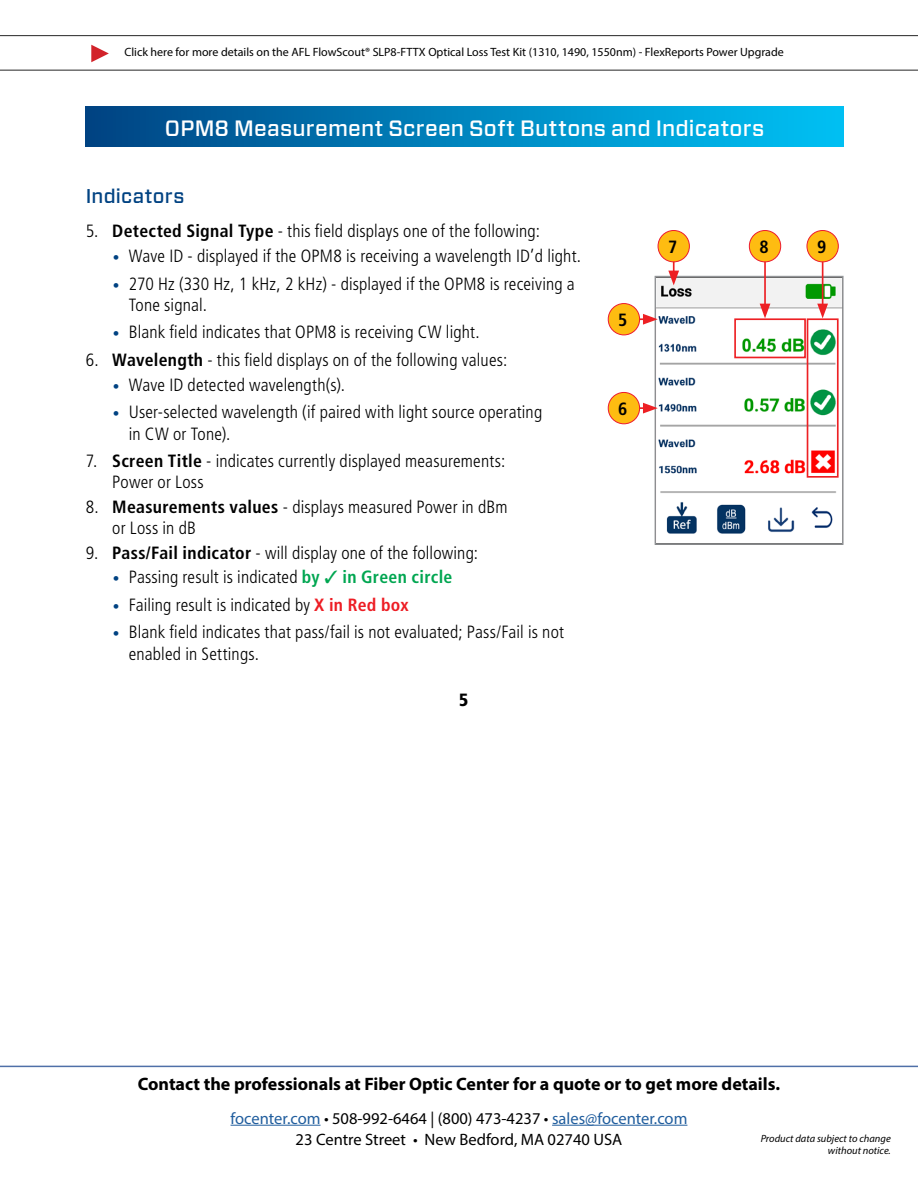
<style>
.page{position:relative;width:918px;height:1188px;background:#fff}
.page>*{position:absolute;margin:0;border:0;box-sizing:border-box;transform-origin:0 0}
.t1{font:500 22.2px "Forza";letter-spacing:.01em;color:#fff}
.t2{font:500 19.95px "Forza";letter-spacing:.01em;color:#004282}
.t3{font:700 18px "Myriad Pro";color:#000}
.t4{font:300 condensed 17.7px/21.3px "Frutiger LT Std";letter-spacing:.01em;color:#000}
.t5{font:700 condensed 17.7px "Frutiger LT Std";color:#000}
.t6{font:900 condensed 17.7px "Frutiger LT Std";color:#000}
.t7{font:16.5px "Myriad Pro";color:#215e9e}
.t8{font:16.5px "Myriad Pro";color:#000}
.t9{font:12px "Myriad Pro";color:#000}
.t10{font:italic 10.5px/12.6px "Myriad Pro";color:#000;text-align:right}
.s1{font-weight:700}
.s2{font-size:13.35px;color:#004282}
.s3{font-weight:700;color:#00a651}
.s4{color:#00a651}
.s5{font-weight:700;color:#ed1d24}
.s6{color:#000}
</style>
<div class="page">
<hr style="left:231px;top:1125px;width:90px;height:1px;background:#215e9e">
<hr style="left:552px;top:1125px;width:135px;height:1px;background:#215e9e">
<hr style="left:0;top:1066px;width:918px;height:1px;background:#4f70a8">
<hr style="left:0;top:70px;width:918px;height:1px;background:#262626">
<svg style="left:91px;top:45px;width:18px;height:17px"></svg>
<hr style="left:0;top:35px;width:918px;height:1px;background:#262626">
<div style="left:86px;top:107px;width:758px;height:40px;background:linear-gradient(to right,#004484,#00c4f6)"></div>
<img style="left:657px;top:278px;width:185px;height:256px">
<div style="left:655px;top:276px;width:189px;height:269px;border:1px solid #939598"></div>
<svg style="left:639px;top:314px;width:19px;height:11px"></svg>
<div style="left:608px;top:304px;width:32px;height:31px;background:#febc11;border-radius:50%"></div>
<div style="left:608px;top:303px;width:32px;height:32px;border:1px solid #ed1b2f;border-radius:50%"></div>
<svg style="left:639px;top:403px;width:19px;height:11px"></svg>
<div style="left:608px;top:392px;width:32px;height:32px;background:#febc11;border-radius:50%"></div>
<div style="left:608px;top:392px;width:32px;height:32px;border:1px solid #ed1b2f;border-radius:50%"></div>
<div style="left:807px;top:318px;width:32px;height:160px;border:2px solid #ed2024"></div>
<div style="left:734px;top:318px;width:72px;height:40px;border:2px solid #ed2024"></div>
<svg style="left:668px;top:261px;width:11px;height:24px"></svg>
<div style="left:658px;top:231px;width:31px;height:31px;background:#febc11;border-radius:50%"></div>
<div style="left:658px;top:230px;width:32px;height:32px;border:1px solid #ed1b2f;border-radius:50%"></div>
<hr style="left:764px;top:257px;width:2px;height:50px;background:#ed2024">
<svg style="left:760px;top:304px;width:10px;height:14px"></svg>
<div style="left:749px;top:231px;width:32px;height:31px;background:#febc11;border-radius:50%"></div>
<div style="left:749px;top:230px;width:32px;height:32px;border:1px solid #ed1b2f;border-radius:50%"></div>
<hr style="left:822px;top:257px;width:1px;height:50px;background:#ed2024">
<svg style="left:817px;top:304px;width:11px;height:14px"></svg>
<div style="left:807px;top:231px;width:31px;height:31px;background:#febc11;border-radius:50%"></div>
<div style="left:807px;top:230px;width:32px;height:32px;border:1px solid #ed1b2f;border-radius:50%"></div>
<p class="t9" style="left:124px;top:44px;width:661px">Click here for more details on the AFL FlowScout® SLP8-FTTX Optical Loss Test Kit (1310, 1490, 1550nm) - FlexReports Power Upgrade</p>
<p class="t1" style="left:165px;top:113px;width:601px">OPM8 Measurement Screen Soft Buttons and Indicators</p>
<p class="t2" style="left:86px;top:183px;width:100px">Indicators</p>
<p class="t4" style="left:86px;top:221px;width:456px">5. <span class="s1">Detected Signal Type</span> - this field displays one of the following:</p>
<p class="t4" style="left:113px;top:245px;width:470px"><span class="s2">•</span> Wave ID - displayed if the OPM8 is receiving a wavelength ID’d light.</p>
<p class="t4" style="left:129px;top:273px;width:448px;text-indent:-16px"><span class="s2">•</span> 270 Hz (330 Hz, 1 kHz, 2 kHz) - displayed if the OPM8 is receiving a<br>Tone signal.</p>
<p class="t4" style="left:113px;top:322px;width:368px"><span class="s2">•</span> Blank field indicates that OPM8 is receiving CW light.</p>
<p class="t4" style="left:86px;top:350px;width:423px">6. <span class="s1">Wavelength</span> - this field displays on of the following values:</p>
<p class="t4" style="left:113px;top:374px;width:234px"><span class="s2">•</span> Wave ID detected wavelength(s).</p>
<p class="t4" style="left:129px;top:402px;width:415px;text-indent:-16px"><span class="s2">•</span> User-selected wavelength (if paired with light source operating in CW or Tone).</p>
<p class="t4" style="left:112px;top:451px;width:395px;text-indent:-27px">7. <span class="s1">Screen Title</span> - indicates currently displayed measurements:<br>Power or Loss</p>
<p class="t4" style="left:112px;top:496px;width:397px;text-indent:-27px">8. <span class="s1">Measurements values</span> - displays measured Power in dBm or Loss in dB</p>
<p class="t4" style="left:86px;top:542px;width:394px">9. <span class="s1">Pass/Fail indicator</span> - will display one of the following:</p>
<p class="t4" style="left:113px;top:567px;width:341px"><span class="s2">•</span> Passing result is indicated <span class="s3">by</span> <span class="s4">✓</span> <span class="s3">in Green circle</span></p>
<p class="t4" style="left:113px;top:594px;width:297px"><span class="s2">•</span> Failing result is indicated by <span class="s5">X in Red box</span></p>
<p class="t4" style="left:129px;top:622px;width:437px;text-indent:-16px"><span class="s2">•</span> Blank field indicates that pass/fail is not evaluated; Pass/Fail is not enabled in Settings.</p>
<p class="t6" style="left:459px;top:689px;width:11px">5</p>
<p class="t5" style="left:618px;top:309px;width:11px">5</p>
<p class="t5" style="left:618px;top:398px;width:11px">6</p>
<p class="t5" style="left:668px;top:236px;width:11px">7</p>
<p class="t5" style="left:759px;top:236px;width:11px">8</p>
<p class="t5" style="left:817px;top:236px;width:11px">9</p>
<p class="t3" style="left:138px;top:1072px;width:644px">Contact the professionals at Fiber Optic Center for a quote or to get more details.</p>
<p class="t7" style="left:231px;top:1108px;width:458px">focenter.com <span class="s6">• 508-992-6464 | (800) 473-4237 •</span> sales@focenter.com</p>
<p class="t8" style="left:296px;top:1129px;width:328px">23 Centre Street • New Bedford, MA 02740 USA</p>
<p class="t10" style="left:761px;top:1132px;width:132px">Product data subject to change without notice.</p>
</div>
